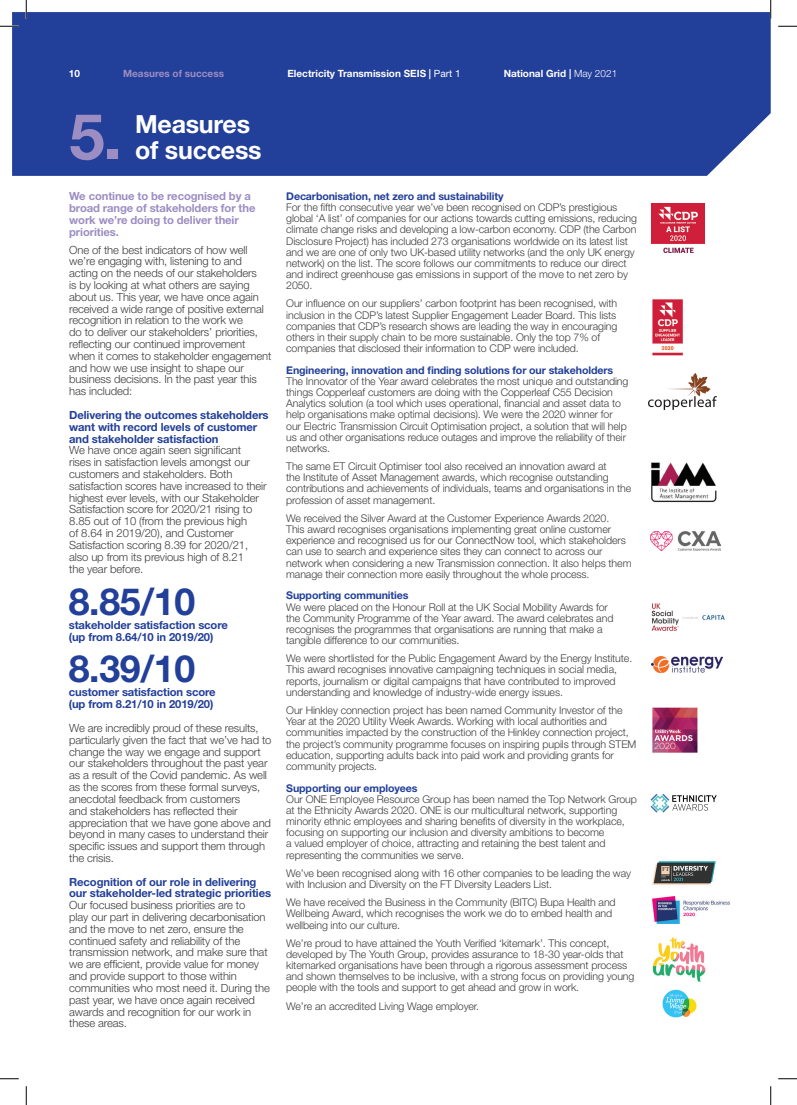
<style>
.page{position:relative;width:797px;height:1105px;background:#fff}
.page>*{position:absolute;margin:0;border:0;box-sizing:border-box;transform-origin:0 0}
.t1{font:700 63.75px "Helvetica Neue";color:#9c8dc3}
.t2{font:700 37.5px "Helvetica Neue";letter-spacing:-.01em;color:#223f99}
.t3{font:700 25px "Helvetica Neue";letter-spacing:-.01em;color:#fff}
.t4{font:300 11.25px/11.8px "Helvetica Neue";letter-spacing:-.01em;color:#3e3e3f}
.t5{font:700 11.25px/11.8px "Helvetica Neue";letter-spacing:-.01em;color:#223f99}
.t6{font:700 11.25px/11.8px "Helvetica Neue";letter-spacing:-.01em;color:#9c8dc3}
.t7{font:300 10.62px/11.1px "Helvetica Neue";letter-spacing:-.01em;color:#3e3e3f}
.t8{font:700 10.62px "Helvetica Neue";letter-spacing:-.01em;color:#223f99}
.t9{font:700 10px "Helvetica Neue";color:#fff}
.t10{font:700 10px "Helvetica Neue";color:#9c8dc3}
.s1{font-weight:400}
.s2{font-weight:300}
</style>
<div class="page">
<div style="left:12px;top:12px;width:758px;height:164px;background:#223f99"></div>
<img style="left:662px;top:990px;width:34px;height:27px">
<img style="left:651px;top:462px;width:66px;height:41px">
<img style="left:651px;top:204px;width:53px;height:49px">
<img style="left:652px;top:707px;width:46px;height:46px">
<img style="left:651px;top:656px;width:71px;height:16px">
<img style="left:651px;top:603px;width:73px;height:28px">
<img style="left:650px;top:532px;width:70px;height:18px">
<img style="left:648px;top:373px;width:68px;height:36px">
<img style="left:650px;top:793px;width:67px;height:20px">
<img style="left:652px;top:861px;width:64px;height:24px">
<img style="left:652px;top:937px;width:54px;height:45px">
<img style="left:652px;top:299px;width:31px;height:57px">
<img style="left:652px;top:896px;width:78px;height:27px">
<svg style="left:0;top:25px;width:19px;height:2px"></svg>
<svg style="left:778px;top:25px;width:19px;height:2px"></svg>
<svg style="left:0;top:1078px;width:19px;height:1px"></svg>
<svg style="left:778px;top:1078px;width:19px;height:1px"></svg>
<svg style="left:25px;top:0;width:2px;height:19px"></svg>
<svg style="left:25px;top:1086px;width:2px;height:19px"></svg>
<svg style="left:770px;top:0;width:1px;height:19px"></svg>
<svg style="left:770px;top:1086px;width:1px;height:19px"></svg>
<p class="t9" style="left:69px;top:67px;width:13px">10</p>
<p class="t10" style="left:123px;top:67px;width:102px">Measures of success</p>
<p class="t9" style="left:287px;top:67px;width:175px">Electricity Transmission SEIS | <span class="s1">Part 1</span></p>
<p class="t9" style="left:503px;top:67px;width:115px">National Grid | <span class="s2">May 2021</span></p>
<h3 class="t3" style="left:135px;top:109px;width:116px">Measures</h3>
<h1 class="t1" style="left:69px;top:97px;width:54px">5.</h1>
<h3 class="t3" style="left:135px;top:135px;width:128px">of success</h3>
<p class="t6" style="left:69px;top:190px;width:188px">We continue to be recognised by a broad range of stakeholders for the work we’re doing to deliver their priorities.</p>
<p class="t4" style="left:69px;top:243px;width:204px">One of the best indicators of how well we’re engaging with, listening to and acting on the needs of our stakeholders<br>is by looking at what others are saying about us. This year, we have once again received a wide range of positive external recognition in relation to the work we<br>do to deliver our stakeholders’ priorities, reflecting our continued improvement when it comes to stakeholder engagement and how we use insight to shape our business decisions. In the past year this has included:</p>
<p class="t5" style="left:69px;top:409px;width:201px">Delivering the outcomes stakeholders want with record levels of customer and stakeholder satisfaction</p>
<p class="t4" style="left:69px;top:444px;width:199px">We have once again seen significant<br>rises in satisfaction levels amongst our customers and stakeholders. Both satisfaction scores have increased to their highest ever levels, with our Stakeholder Satisfaction score for 2020/21 rising to 8.85 out of 10 (from the previous high<br>of 8.64 in 2019/20), and Customer Satisfaction scoring 8.39 for 2020/21, also up from its previous high of 8.21<br>the year before.</p>
<h2 class="t2" style="left:69px;top:578px;width:128px">8.85/10</h2>
<p class="t5" style="left:69px;top:618px;width:160px">stakeholder satisfaction score (up from 8.64/10 in 2019/20)</p>
<h2 class="t2" style="left:69px;top:645px;width:128px">8.39/10</h2>
<p class="t5" style="left:69px;top:686px;width:148px">customer satisfaction score (up from 8.21/10 in 2019/20)</p>
<p class="t4" style="left:69px;top:722px;width:204px">We are incredibly proud of these results, particularly given the fact that we’ve had to change the way we engage and support our stakeholders throughout the past year as a result of the Covid pandemic. As well as the scores from these formal surveys, anecdotal feedback from customers<br>and stakeholders has reflected their appreciation that we have gone above and beyond in many cases to understand their specific issues and support them through the crisis.</p>
<p class="t5" style="left:69px;top:875px;width:203px">Recognition of our role in delivering our stakeholder-led strategic priorities</p>
<p class="t4" style="left:69px;top:899px;width:202px">Our focused business priorities are to<br>play our part in delivering decarbonisation and the move to net zero, ensure the continued safety and reliability of the transmission network, and make sure that we are efficient, provide value for money and provide support to those within communities who most need it. During the past year, we have once again received awards and recognition for our work in these areas.</p>
<p class="t8" style="left:286px;top:190px;width:219px">Decarbonisation, net zero and sustainability</p>
<p class="t7" style="left:286px;top:201px;width:352px">For the fifth consecutive year we’ve been recognised on CDP’s prestigious global ‘A list’ of companies for our actions towards cutting emissions, reducing climate change risks and developing a low-carbon economy. CDP (the Carbon Disclosure Project) has included 273 organisations worldwide on its latest list and we are one of only two UK-based utility networks (and the only UK energy network) on the list. The score follows our commitments to reduce our direct and indirect greenhouse gas emissions in support of the move to net zero by 2050.</p>
<p class="t7" style="left:286px;top:298px;width:333px">Our influence on our suppliers’ carbon footprint has been recognised, with inclusion in the CDP’s latest Supplier Engagement Leader Board. This lists companies that CDP’s research shows are leading the way in encouraging others in their supply chain to be more sustainable. Only the top 7% of companies that disclosed their information to CDP were included.</p>
<p class="t8" style="left:286px;top:363px;width:328px">Engineering, innovation and finding solutions for our stakeholders</p>
<p class="t7" style="left:286px;top:375px;width:343px">The Innovator of the Year award celebrates the most unique and outstanding things Copperleaf customers are doing with the Copperleaf C55 Decision Analytics solution (a tool which uses operational, financial and asset data to help organisations make optimal decisions). We were the 2020 winner for our Electric Transmission Circuit Optimisation project, a solution that will help us and other organisations reduce outages and improve the reliability of their networks.</p>
<p class="t7" style="left:286px;top:461px;width:346px">The same ET Circuit Optimiser tool also received an innovation award at<br>the Institute of Asset Management awards, which recognise outstanding contributions and achievements of individuals, teams and organisations in the profession of asset management.</p>
<p class="t7" style="left:286px;top:512px;width:347px">We received the Silver Award at the Customer Experience Awards 2020.<br>This award recognises organisations implementing great online customer experience and recognised us for our ConnectNow tool, which stakeholders can use to search and experience sites they can connect to across our network when considering a new Transmission connection. It also helps them manage their connection more easily throughout the whole process.</p>
<p class="t8" style="left:286px;top:589px;width:124px">Supporting communities</p>
<p class="t7" style="left:286px;top:601px;width:329px">We were placed on the Honour Roll at the UK Social Mobility Awards for the Community Programme of the Year award. The award celebrates and recognises the programmes that organisations are running that make a tangible difference to our communities.</p>
<p class="t7" style="left:286px;top:653px;width:347px">We were shortlisted for the Public Engagement Award by the Energy Institute.<br>This award recognises innovative campaigning techniques in social media, reports, journalism or digital campaigns that have contributed to improved understanding and knowledge of industry-wide energy issues.</p>
<p class="t7" style="left:286px;top:704px;width:352px">Our Hinkley connection project has been named Community Investor of the Year at the 2020 Utility Week Awards. Working with local authorities and communities impacted by the construction of the Hinkley connection project, the project’s community programme focuses on inspiring pupils through STEM education, supporting adults back into paid work and providing grants for community projects.</p>
<p class="t8" style="left:286px;top:781px;width:133px">Supporting our employees</p>
<p class="t7" style="left:286px;top:793px;width:352px">Our ONE Employee Resource Group has been named the Top Network Group at the Ethnicity Awards 2020. ONE is our multicultural network, supporting minority ethnic employees and sharing benefits of diversity in the workplace, focusing on supporting our inclusion and diversity ambitions to become<br>a valued employer of choice, attracting and retaining the best talent and representing the communities we serve.</p>
<p class="t7" style="left:286px;top:867px;width:346px">We’ve been recognised along with 16 other companies to be leading the way with Inclusion and Diversity on the FT Diversity Leaders List.</p>
<p class="t7" style="left:286px;top:897px;width:331px">We have received the Business in the Community (BITC) Bupa Health and<br>Wellbeing Award, which recognises the work we do to embed health and wellbeing into our culture.</p>
<p class="t7" style="left:286px;top:937px;width:350px">We’re proud to have attained the Youth Verified ‘kitemark’. This concept, developed by The Youth Group, provides assurance to 18-30 year-olds that kitemarked organisations have been through a rigorous assessment process and shown themselves to be inclusive, with a strong focus on providing young people with the tools and support to get ahead and grow in work.</p>
<p class="t7" style="left:286px;top:1000px;width:194px">We’re an accredited Living Wage employer.</p>
</div>
